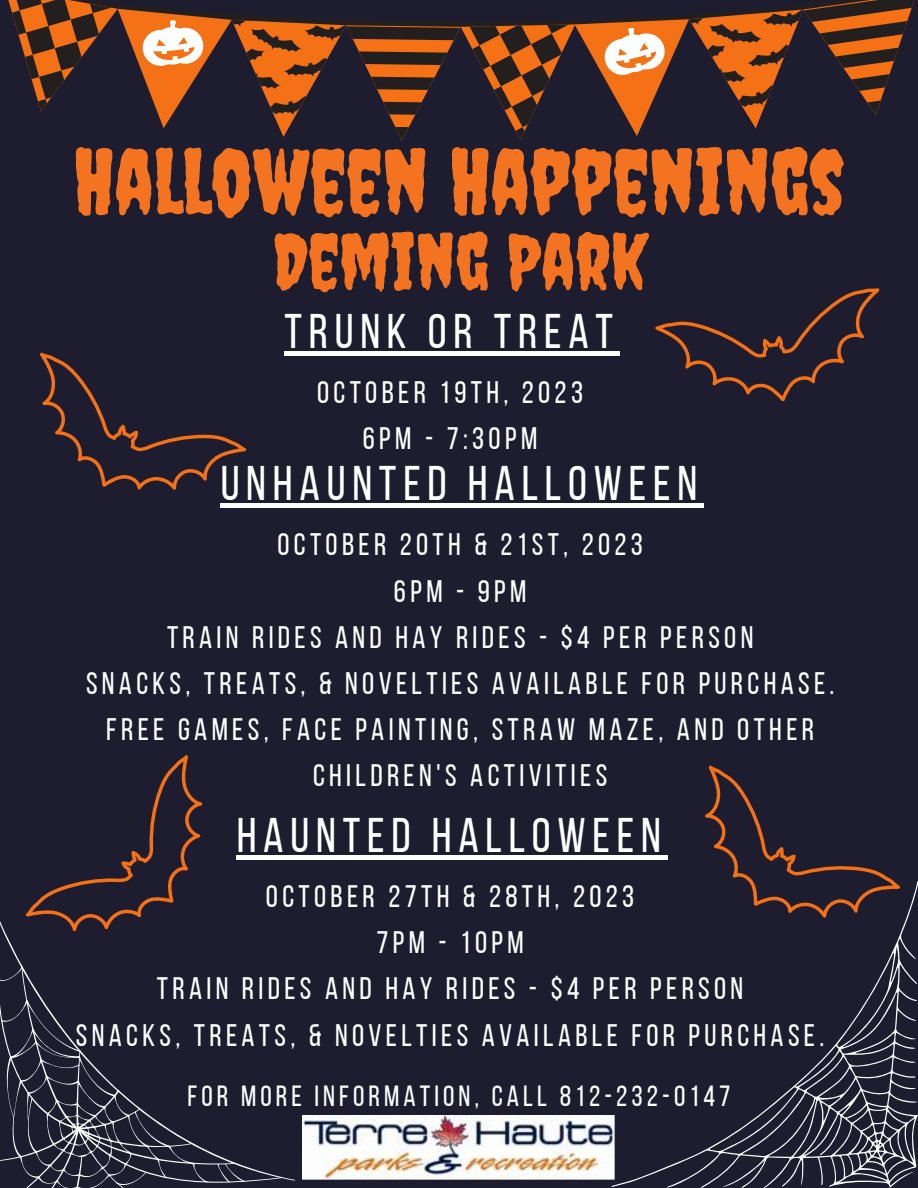
<style>
.page{position:relative;width:918px;height:1188px;background:#1e1d30}
.page>*{position:absolute;margin:0;border:0;box-sizing:border-box;transform-origin:0 0}
.t1{font:90px "Creepster";color:#f47320}
.t2{font:77.7px "Creepster";color:#f47320}
.t3{font:48.45px "Bebas Neue";letter-spacing:.14em;color:#fff}
.t4{font:31.05px/46.2px "Bebas Neue";letter-spacing:.14em;color:#fff;text-align:center}
.t5{font:29.1px "Bebas Neue";letter-spacing:.14em;color:#fff}
</style>
<div class="page">
<svg style="left:8px;top:0;width:907px;height:141px"></svg>
<img style="left:303px;top:1115px;width:308px;height:65px">
<svg style="left:0;top:969px;width:283px;height:219px"></svg>
<svg style="left:611px;top:881px;width:307px;height:307px"></svg>
<svg style="left:664px;top:765px;width:237px;height:204px"></svg>
<hr style="left:221px;top:504px;width:483px;height:4px;background:#fff">
<div style="left:237px;top:855px;width:431px;height:5px;background:#fff"></div>
<svg style="left:40px;top:352px;width:207px;height:156px"></svg>
<div style="left:284px;top:351px;width:336px;height:5px;background:#fff"></div>
<svg style="left:655px;top:288px;width:225px;height:113px"></svg>
<svg style="left:0;top:755px;width:237px;height:214px"></svg>
<p class="t1" style="left:74px;top:129px;width:773px">HALLOWEEN HAPPENINGS</p>
<p class="t2" style="left:273px;top:216px;width:375px">DEMING PARK</p>
<p class="t3" style="left:284px;top:311px;width:330px">TRUNK OR TREAT</p>
<p class="t4" style="left:317px;top:372px;width:267px">OCTOBER 19TH, 2023</p>
<p class="t4" style="left:363px;top:418px;width:176px">6PM - 7:30PM</p>
<p class="t3" style="left:221px;top:464px;width:478px">UNHAUNTED HALLOWEEN</p>
<p class="t4" style="left:277px;top:525px;width:367px">OCTOBER 20TH &amp; 21ST, 2023</p>
<p class="t4" style="left:394px;top:571px;width:134px">6PM - 9PM</p>
<p class="t4" style="left:167px;top:617px;width:588px">TRAIN RIDES AND HAY RIDES - $4 PER PERSON</p>
<p class="t4" style="left:86px;top:663px;width:750px">SNACKS, TREATS, &amp; NOVELTIES AVAILABLE FOR PURCHASE.</p>
<p class="t4" style="left:106px;top:709px;width:709px">FREE GAMES, FACE PAINTING, STRAW MAZE, AND OTHER<br>CHILDREN'S ACTIVITIES</p>
<p class="t3" style="left:237px;top:816px;width:426px">HAUNTED HALLOWEEN</p>
<p class="t4" style="left:266px;top:876px;width:370px">OCTOBER 27TH &amp; 28TH, 2023</p>
<p class="t4" style="left:376px;top:922px;width:149px">7PM - 10PM</p>
<p class="t4" style="left:157px;top:969px;width:588px">TRAIN RIDES AND HAY RIDES - $4 PER PERSON</p>
<p class="t4" style="left:76px;top:1015px;width:750px">SNACKS, TREATS, &amp; NOVELTIES AVAILABLE FOR PURCHASE.</p>
<p class="t5" style="left:188px;top:1084px;width:544px">FOR MORE INFORMATION, CALL 812-232-0147</p>
</div>
